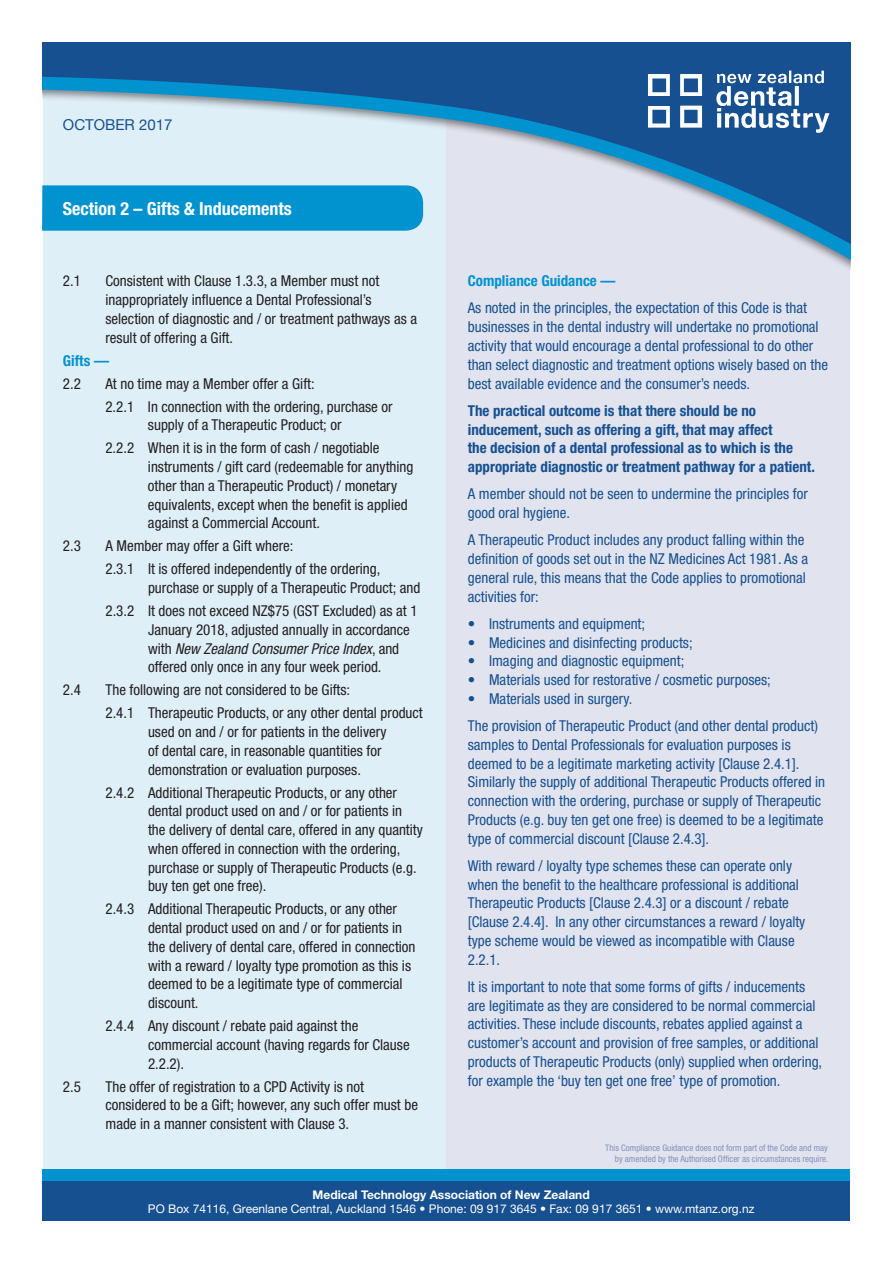
<style>
.page{position:relative;width:893px;height:1263px;background:#fff}
.page>*{position:absolute;margin:0;border:0;box-sizing:border-box;transform-origin:0 0}
.t1{font:700 condensed 18px "Helvetica Neue";color:#fff}
.t2{font:condensed 15px/18.8px "Helvetica Neue";color:#165090}
.t3{font:condensed 15px/18.8px "Helvetica Neue";color:#231f20}
.t4{font:700 condensed 15px/18.8px "Helvetica Neue";color:#165090}
.t5{font:700 condensed 15px "Helvetica Neue";color:#0093d0}
.t6{font:15px "Helvetica Neue";color:#165090}
.t7{font:12px "Helvetica Neue";color:#fff}
.t8{font:700 12px "Helvetica Neue";color:#fff}
.t9{font:condensed 9px/10.8px "Helvetica Neue";color:#8891bc;text-align:right}
.s1{font-style:italic}
</style>
<div class="page">
<div style="left:43px;top:70px;width:403px;height:1111px;background:#dfeff8"></div>
<div style="left:446px;top:70px;width:404px;height:1111px;background:#e1e3ee"></div>
<div style="left:43px;top:1169px;width:807px;height:40px;background:#0093d0"></div>
<div style="left:43px;top:43px;width:807px;height:233px;background:#dfe3ee"></div>
<svg style="left:43px;top:249px;width:807px;height:16px;fill:#dfeff8"></svg>
<svg style="left:43px;top:43px;width:807px;height:206px"></svg>
<img style="left:636px;top:63px;width:204px;height:77px">
<div style="left:43px;top:1181px;width:807px;height:39px;background:#165090"></div>
<div style="left:42px;top:185px;width:381px;height:46px;background:#0093d0"></div>
<p class="t6" style="left:63px;top:114px;width:111px">OCTOBER 2017</p>
<p class="t1" style="left:63px;top:198px;width:230px">Section 2 – Gifts &amp; Inducements</p>
<p class="t3" style="left:63px;top:272px;width:20px">2.1</p>
<p class="t3" style="left:105px;top:272px;width:313px">Consistent with Clause 1.3.3, a Member must not inappropriately influence a Dental Professional’s selection of diagnostic and / or treatment pathways as a result of offering a Gift.</p>
<p class="t5" style="left:63px;top:351px;width:48px">Gifts —</p>
<p class="t3" style="left:63px;top:374px;width:20px">2.2</p>
<p class="t3" style="left:105px;top:372px;width:289px;line-height:23px">At no time may a Member offer a Gift:<br>2.2.1 In connection with the ordering, purchase or</p>
<p class="t3" style="left:105px;top:413px;width:276px;line-height:23px;text-align:center">supply of a Therapeutic Product; or<br>2.2.2 When it is in the form of cash / negotiable</p>
<p class="t3" style="left:148px;top:457px;width:267px">instruments / gift card (redeemable for anything other than a Therapeutic Product) / monetary equivalents, except when the benefit is applied against a Commercial Account.</p>
<p class="t3" style="left:63px;top:536px;width:19px">2.3</p>
<p class="t3" style="left:105px;top:534px;width:276px;line-height:23px">A Member may offer a Gift where:<br>2.3.1 It is offered independently of the ordering,</p>
<p class="t3" style="left:105px;top:576px;width:316px;line-height:23px;text-align:right">purchase or supply of a Therapeutic Product; and<br>2.3.2 It does not exceed NZ$75 (GST Excluded) as at 1</p>
<p class="t3" style="left:148px;top:620px;width:263px">January 2018, adjusted annually in accordance with <span class="s1">New Zealand Consumer Price Index</span>, and offered only once in any four week period.</p>
<p class="t3" style="left:63px;top:680px;width:20px">2.4</p>
<p class="t3" style="left:105px;top:678px;width:319px;line-height:23px">The following are not considered to be Gifts:<br>2.4.1 Therapeutic Products, or any other dental product</p>
<p class="t3" style="left:148px;top:722px;width:240px">used on and / or for patients in the delivery of dental care, in reasonable quantities for demonstration or evaluation purposes.</p>
<p class="t3" style="left:148px;top:783px;width:276px;text-indent:-43px">2.4.2 Additional Therapeutic Products, or any other dental product used on and / or for patients in the delivery of dental care, offered in any quantity when offered in connection with the ordering, purchase or supply of Therapeutic Products (e.g. buy ten get one free).</p>
<p class="t3" style="left:148px;top:899px;width:269px;text-indent:-43px">2.4.3 Additional Therapeutic Products, or any other dental product used on and / or for patients in the delivery of dental care, offered in connection with a reward / loyalty type promotion as this is deemed to be a legitimate type of commercial discount.</p>
<p class="t3" style="left:148px;top:1016px;width:263px;text-indent:-43px">2.4.4 Any discount / rebate paid against the commercial account (having regards for Clause<br>2.2.2).</p>
<p class="t3" style="left:63px;top:1077px;width:20px">2.5</p>
<p class="t3" style="left:105px;top:1077px;width:314px">The offer of registration to a CPD Activity is not considered to be a Gift; however, any such offer must be made in a manner consistent with Clause 3.</p>
<p class="t5" style="left:468px;top:272px;width:149px">Compliance Guidance —</p>
<p class="t2" style="left:468px;top:299px;width:362px">As noted in the principles, the expectation of this Code is that businesses in the dental industry will undertake no promotional activity that would encourage a dental professional to do other than select diagnostic and treatment options wisely based on the best available evidence and the consumer’s needs.</p>
<p class="t4" style="left:468px;top:401px;width:349px">The practical outcome is that there should be no inducement, such as offering a gift, that may affect<br>the decision of a dental professional as to which is the appropriate diagnostic or treatment pathway for a patient.</p>
<p class="t2" style="left:468px;top:484px;width:342px">A member should not be seen to undermine the principles for good oral hygiene.</p>
<p class="t2" style="left:468px;top:530px;width:342px">A Therapeutic Product includes any product falling within the definition of goods set out in the NZ Medicines Act 1981. As a general rule, this means that the Code applies to promotional activities for:</p>
<p class="t2" style="left:468px;top:614px;width:179px">• Instruments and equipment;</p>
<p class="t2" style="left:468px;top:633px;width:226px">• Medicines and disinfecting products;</p>
<p class="t2" style="left:468px;top:651px;width:218px">• Imaging and diagnostic equipment;</p>
<p class="t2" style="left:468px;top:670px;width:304px">• Materials used for restorative / cosmetic purposes;</p>
<p class="t2" style="left:468px;top:685px;width:352px;line-height:27.3px">• Materials used in surgery.<br>The provision of Therapeutic Product (and other dental product)</p>
<p class="t2" style="left:468px;top:735px;width:359px">samples to Dental Professionals for evaluation purposes is deemed to be a legitimate marketing activity [Clause 2.4.1].<br>Similarly the supply of additional Therapeutic Products offered in connection with the ordering, purchase or supply of Therapeutic Products (e.g. buy ten get one free) is deemed to be a legitimate type of commercial discount [Clause 2.4.3].</p>
<p class="t2" style="left:468px;top:856px;width:339px">With reward / loyalty type schemes these can operate only when the benefit to the healthcare professional is additional Therapeutic Products [Clause 2.4.3] or a discount / rebate [Clause 2.4.4]. In any other circumstances a reward / loyalty type scheme would be viewed as incompatible with Clause 2.2.1.</p>
<p class="t2" style="left:468px;top:977px;width:356px">It is important to note that some forms of gifts / inducements are legitimate as they are considered to be normal commercial activities. These include discounts, rebates applied against a customer’s account and provision of free samples, or additional products of Therapeutic Products (only) supplied when ordering, for example the ‘buy ten get one free’ type of promotion.</p>
<p class="t9" style="left:605px;top:1142px;width:225px">This Compliance Guidance does not form part of the Code and may by amended by the Authorised Officer as circumstances require.</p>
<p class="t8" style="left:313px;top:1187px;width:279px">Medical Technology Association of New Zealand</p>
<p class="t7" style="left:148px;top:1201px;width:608px">PO Box 74116, Greenlane Central, Auckland 1546 • Phone: 09 917 3645 • Fax: 09 917 3651 • www.mtanz.org.nz</p>
</div>
